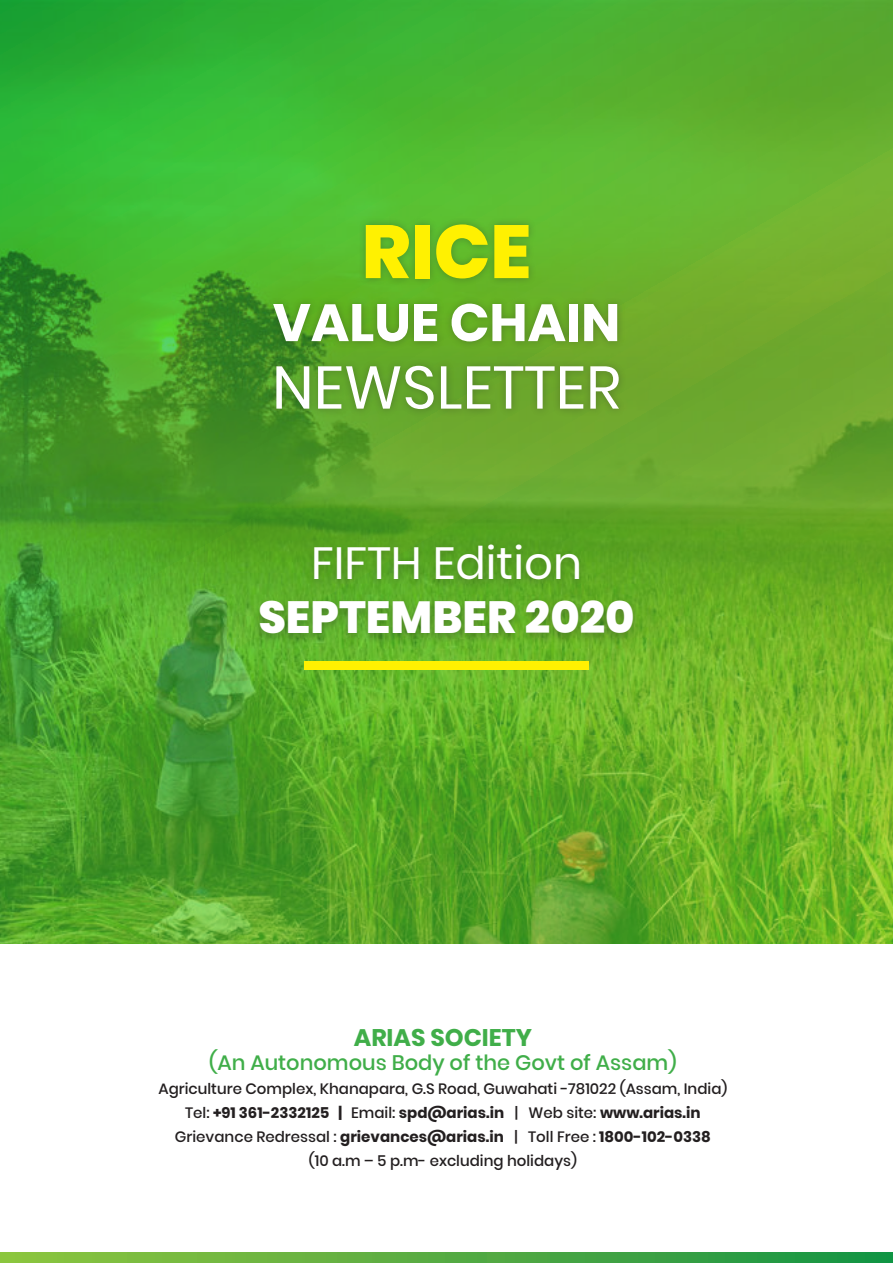
<style>
.page{position:relative;width:893px;height:1263px;background:#fff}
.page>*{position:absolute;margin:0;border:0;box-sizing:border-box;transform-origin:0 0}
.t1{font:800 75px "Poppins";color:#fff101}
.t2{font:60px "Poppins";color:#fff}
.t3{font:700 52.5px "Poppins";color:#fff}
.t4{font:800 45px "Poppins";color:#fff}
.t5{font:45px "Poppins";color:#fff}
.t6{font:700 24px "Poppins";color:#40ae49}
.t7{font:500 21px "Poppins";color:#40ae49}
.t8{font:500 15px/24px "Poppins";color:#231f20;text-align:center}
.s1{font-weight:700}
</style>
<div class="page">
<svg style="left:0;top:1252px;width:893px;height:11px;background:#53ab42"></svg>
<img style="left:0;top:0;width:893px;height:944px">
<div style="left:266px;top:217px;width:360px;height:200px;background:#231f20;opacity:.3"></div>
<div style="left:252px;top:541px;width:389px;height:104px;background:#231f20;opacity:.3"></div>
<div style="left:304px;top:662px;width:285px;height:8px;background:#fff101"></div>
<h1 class="t1" style="left:362px;top:208px;width:171px">RICE</h1>
<h3 class="t3" style="left:273px;top:292px;width:349px">VALUE CHAIN</h3>
<h2 class="t2" style="left:272px;top:353px;width:350px">NEWSLETTER</h2>
<h3 class="t5" style="left:311px;top:537px;width:272px">FIFTH Edition</h3>
<h3 class="t4" style="left:258px;top:591px;width:378px">SEPTEMBER 2020</h3>
<h3 class="t6" style="left:354px;top:1024px;width:180px">ARIAS SOCIETY</h3>
<h3 class="t7" style="left:209px;top:1050px;width:469px">(An Autonomous Body of the Govt of Assam)</h3>
<p class="t8" style="left:158px;top:1077px;width:570px">Agriculture Complex, Khanapara, G.S Road, Guwahati -781022 (Assam, India)<br>Tel: <span class="s1">+91 361-2332125 |</span> Email: <span class="s1">spd@arias.in</span> | Web site: <span class="s1">www.arias.in </span>Grievance Redressal : <span class="s1">grievances@arias.in</span> | Toll Free : <span class="s1">1800-102-0338<br></span>(10 a.m – 5 p.m- excluding holidays)</p>
</div>
